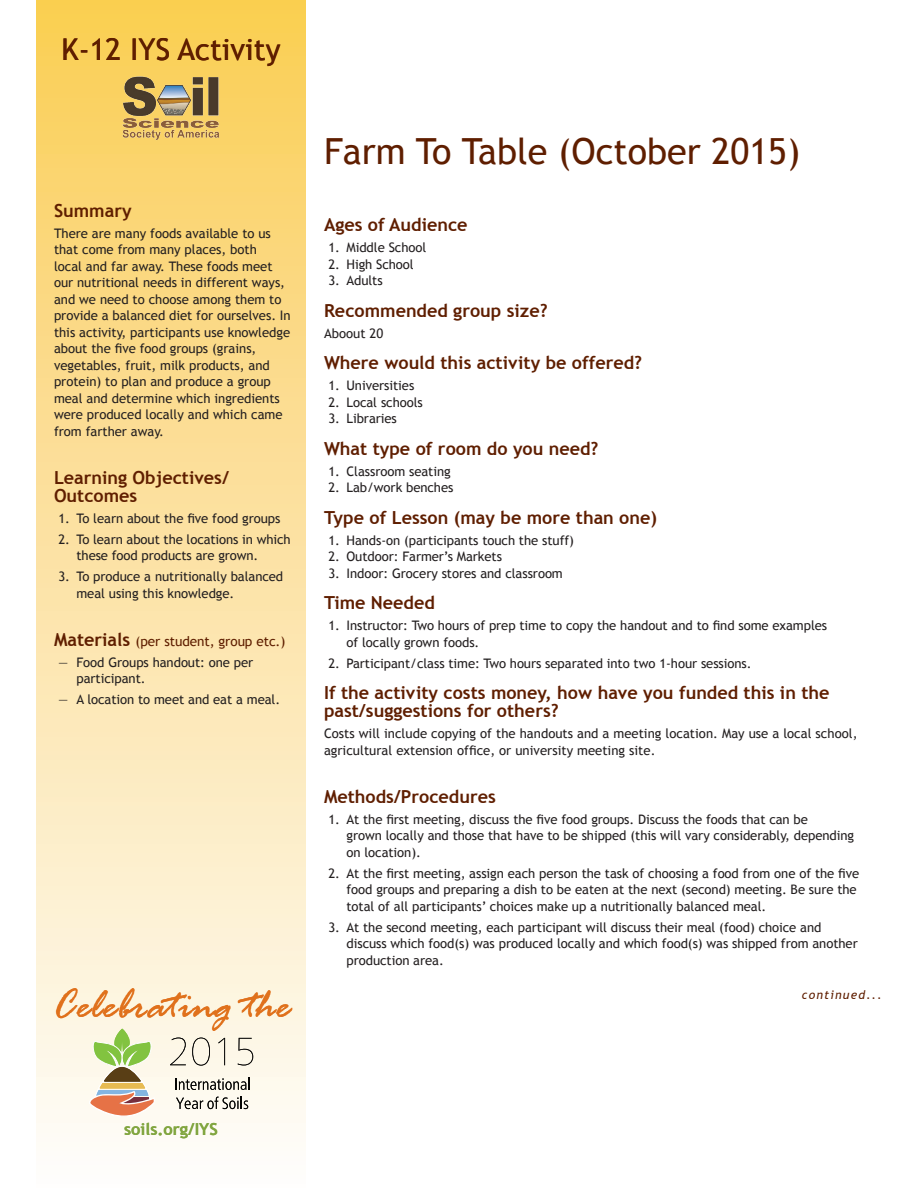
<style>
.page{position:relative;width:918px;height:1188px;background:#fff}
.page>*{position:absolute;margin:0;border:0;box-sizing:border-box;transform-origin:0 0}
.t1{font:italic 45px "Rage";color:#e0711c}
.t2{font:36px "Trebuchet MS";color:#5f1e00}
.t3{font:30px "Trebuchet MS";color:#5f1e00}
.Head_one{font:700 18px/18px "Trebuchet MS";color:#5f1e00}
.Head_one-2{font:700 16.5px "Trebuchet MS";color:#82a641}
.Head_one-3{font:13.5px "Trebuchet MS";letter-spacing:-.005em;color:#5f1e00}
.NL{font:13.2px/16.5px "Trebuchet MS";letter-spacing:-.005em;color:#231f20}
.Text_1st{font:13.2px/16.5px "Trebuchet MS";color:#231f20}
.Text{font:italic 12px "Trebuchet MS";letter-spacing:.1em;color:#5f1e00}
.s1{font-weight:700;font-size:18px}
</style>
<div class="page">
<div style="left:36px;top:0;width:270px;height:1188px;background:linear-gradient(to bottom,#facd56,#fefcfc)"></div>
<img style="left:123px;top:71px;width:96px;height:70px">
<svg style="left:89px;top:1029px;width:66px;height:88px;background:#d0c79d"></svg>
<svg style="left:170px;top:1038px;width:16px;height:27px"></svg>
<svg style="left:192px;top:1038px;width:18px;height:28px"></svg>
<svg style="left:218px;top:1038px;width:7px;height:27px"></svg>
<svg style="left:238px;top:1038px;width:15px;height:27px"></svg>
<svg style="left:176px;top:1097px;width:72px;height:12px"></svg>
<svg style="left:175px;top:1078px;width:75px;height:12px"></svg>
<p class="t3" style="left:62px;top:31px;width:220px">K-12 IYS Activity</p>
<p class="Head_one" style="left:54px;top:201px;width:79px">Summary</p>
<p class="Text_1st" style="left:54px;top:225px;width:238px">There are many foods available to us that come from many places, both<br>local and far away. These foods meet our nutritional needs in different ways, and we need to choose among them to provide a balanced diet for ourselves. In this activity, participants use knowledge about the five food groups (grains, vegetables, fruit, milk products, and protein) to plan and produce a group meal and determine which ingredients were produced locally and which came from farther away.</p>
<p class="Head_one" style="left:54px;top:468px;width:177px">Learning Objectives/<br>Outcomes</p>
<p class="NL" style="left:58px;top:510px;width:223px">1. To learn about the five food groups</p>
<p class="NL" style="left:76px;top:531px;width:216px;text-indent:-18px">2. To learn about the locations in which these food products are grown.</p>
<p class="NL" style="left:76px;top:568px;width:208px;text-indent:-18px">3. To produce a nutritionally balanced meal using this knowledge.</p>
<p class="Head_one-3" style="left:54px;top:633px;width:233px"><span class="s1">Materials</span> (per student, group etc.)</p>
<p class="NL" style="left:76px;top:654px;width:178px;text-indent:-18px">— Food Groups handout: one per participant.</p>
<p class="NL" style="left:58px;top:691px;width:223px">— A location to meet and eat a meal.</p>
<p class="t1" style="left:52px;top:981px;width:240px">Celebrating the</p>
<p class="t2" style="left:324px;top:130px;width:478px">Farm To Table (October 2015)</p>
<p class="Head_one" style="left:324px;top:216px;width:145px">Ages of Audience</p>
<p class="NL" style="left:328px;top:239px;width:99px">1. Middle School</p>
<p class="NL" style="left:328px;top:256px;width:87px">2. High School</p>
<p class="NL" style="left:328px;top:272px;width:56px">3. Adults</p>
<p class="Head_one" style="left:324px;top:301px;width:225px">Recommended group size?</p>
<p class="Text_1st" style="left:324px;top:325px;width:61px">Aboout 20</p>
<p class="Head_one" style="left:324px;top:354px;width:320px">Where would this activity be offered?</p>
<p class="NL" style="left:328px;top:377px;width:87px">1. Universities</p>
<p class="NL" style="left:328px;top:394px;width:96px">2. Local schools</p>
<p class="NL" style="left:328px;top:410px;width:70px">3. Libraries</p>
<p class="Head_one" style="left:324px;top:439px;width:276px">What type of room do you need?</p>
<p class="NL" style="left:328px;top:463px;width:124px">1. Classroom seating</p>
<p class="NL" style="left:328px;top:479px;width:126px">2. Lab/work benches</p>
<p class="Head_one" style="left:324px;top:508px;width:335px">Type of Lesson (may be more than one)</p>
<p class="NL" style="left:328px;top:532px;width:247px">1. Hands-on (participants touch the stuff)</p>
<p class="NL" style="left:328px;top:548px;width:175px">2. Outdoor: Farmer’s Markets</p>
<p class="NL" style="left:328px;top:565px;width:236px">3. Indoor: Grocery stores and classroom</p>
<p class="Head_one" style="left:324px;top:594px;width:112px">Time Needed</p>
<p class="NL" style="left:346px;top:617px;width:482px;text-indent:-18px">1. Instructor: Two hours of prep time to copy the handout and to find some examples of locally grown foods.</p>
<p class="NL" style="left:328px;top:655px;width:425px">2. Participant/class time: Two hours separated into two 1-hour sessions.</p>
<p class="Head_one" style="left:324px;top:684px;width:507px">If the activity costs money, how have you funded this in the past/suggestions for others?</p>
<p class="Text_1st" style="left:324px;top:725px;width:535px">Costs will include copying of the handouts and a meeting location. May use a local school, agricultural extension office, or university meeting site.</p>
<p class="Head_one" style="left:324px;top:787px;width:173px">Methods/Procedures</p>
<p class="NL" style="left:346px;top:811px;width:509px;text-indent:-18px">1. At the first meeting, discuss the five food groups. Discuss the foods that can be<br>grown locally and those that have to be shipped (this will vary considerably, depending on location).</p>
<p class="NL" style="left:346px;top:865px;width:514px;text-indent:-18px">2. At the first meeting, assign each person the task of choosing a food from one of the five food groups and preparing a dish to be eaten at the next (second) meeting. Be sure the total of all participants’ choices make up a nutritionally balanced meal.</p>
<p class="NL" style="left:346px;top:919px;width:513px;text-indent:-18px">3. At the second meeting, each participant will discuss their meal (food) choice and discuss which food(s) was produced locally and which food(s) was shipped from another production area.</p>
<p class="Text" style="left:802px;top:988px;width:82px">continued...</p>
<p class="Head_one-2" style="left:124px;top:1119px;width:95px">soils.org/IYS</p>
</div>
